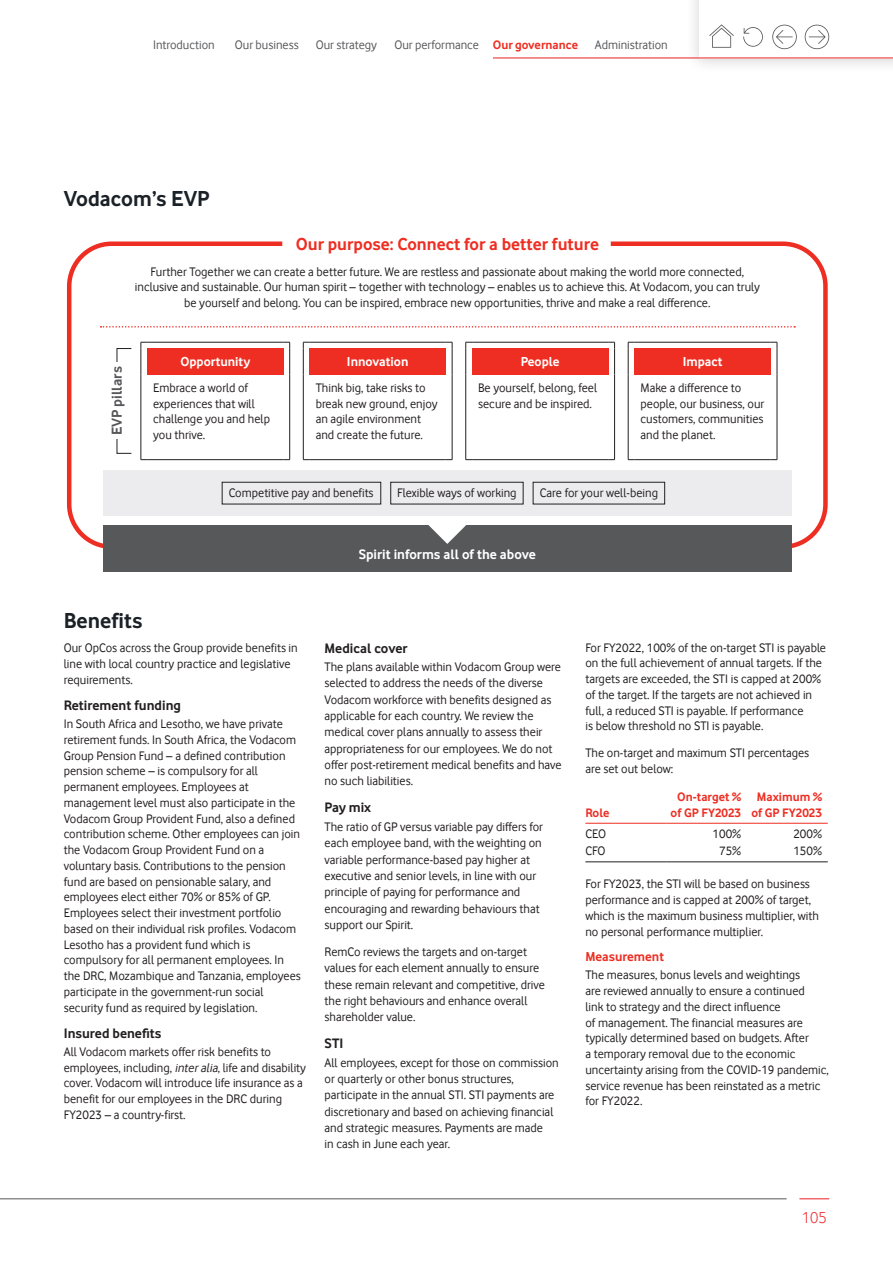
<style>
.page{position:relative;width:893px;height:1263px;background:#fff}
.page>*{position:absolute;margin:0;border:0;box-sizing:border-box;transform-origin:0 0}
.t1{font:700 22.5px "Vodafone Rg";color:#1a2127}
.t2{font:700 18px "Vodafone Rg";color:#ee2e22}
.t3{font:16.5px "Vodafone Lt";color:#ee1d23}
.t4{font:700 15px "Vodafone Rg";color:#57585a}
.t5{font:700 14.25px "Vodafone Rg";color:#231f20}
.t6{font:700 14.25px "Vodafone Rg";color:#fff}
.t7{font:700 13.5px "Vodafone Rg";color:#fff}
.t8{font:700 13.5px "Vodafone Rg";color:#ee2e22}
.t9{font:12.75px/15.8px "Vodafone Rg";color:#231f20}
.t10{font:12.75px "Vodafone Rg";color:#57585a}
.t11{font:700 12.75px/15.8px "Vodafone Rg";color:#ee2e22;text-align:center}
.s1{font-weight:700;color:#ee2e22}
.s2{font-style:italic}
</style>
<div class="page">
<div style="left:684px;top:0;width:209px;height:74px;background:#231f20;opacity:.2"></div>
<div style="left:699px;top:0;width:194px;height:58px;background:#fff"></div>
<hr style="left:493px;top:58px;width:400px;height:1px;background:#ee1d23">
<hr style="left:799px;top:1198px;width:30px;height:1px;background:#ee1d23">
<hr style="left:0;top:1198px;width:787px;height:1px;background:#57585a">
<svg style="left:772px;top:25px;width:25px;height:24px"></svg>
<svg style="left:805px;top:25px;width:24px;height:24px"></svg>
<svg style="left:743px;top:27px;width:20px;height:20px"></svg>
<svg style="left:709px;top:24px;width:25px;height:24px"></svg>
<svg style="left:66px;top:241px;width:221px;height:307px"></svg>
<svg style="left:606px;top:241px;width:222px;height:307px"></svg>
<div style="left:103px;top:525px;width:689px;height:46px;background:#57585a"></div>
<svg style="left:428px;top:525px;width:38px;height:19px"></svg>
<svg style="left:100px;top:326px;width:695px;height:2px"></svg>
<div style="left:147px;top:349px;width:136px;height:26px;background:#ee2e22"></div>
<svg style="left:141px;top:342px;width:6px;height:33px"></svg>
<hr style="left:141px;top:375px;width:1px;height:84px;background:#231f20">
<hr style="left:147px;top:342px;width:136px;height:1px;background:#231f20">
<svg style="left:283px;top:342px;width:7px;height:33px"></svg>
<hr style="left:289px;top:375px;width:1px;height:84px;background:#231f20">
<hr style="left:147px;top:459px;width:136px;height:1px;background:#231f20">
<div style="left:472px;top:349px;width:136px;height:26px;background:#ee2e22"></div>
<svg style="left:465px;top:342px;width:7px;height:33px"></svg>
<hr style="left:465px;top:375px;width:1px;height:84px;background:#231f20">
<hr style="left:472px;top:342px;width:136px;height:1px;background:#231f20">
<svg style="left:608px;top:342px;width:7px;height:33px"></svg>
<hr style="left:614px;top:375px;width:1px;height:84px;background:#231f20">
<hr style="left:472px;top:459px;width:136px;height:1px;background:#231f20">
<div style="left:310px;top:349px;width:136px;height:26px;background:#ee2e22"></div>
<svg style="left:303px;top:342px;width:7px;height:33px"></svg>
<hr style="left:303px;top:375px;width:1px;height:84px;background:#231f20">
<hr style="left:310px;top:342px;width:136px;height:1px;background:#231f20">
<svg style="left:446px;top:342px;width:7px;height:33px"></svg>
<hr style="left:452px;top:375px;width:1px;height:84px;background:#231f20">
<hr style="left:310px;top:459px;width:136px;height:1px;background:#231f20">
<div style="left:635px;top:349px;width:136px;height:26px;background:#ee2e22"></div>
<svg style="left:628px;top:342px;width:7px;height:33px"></svg>
<hr style="left:628px;top:375px;width:1px;height:84px;background:#231f20">
<hr style="left:635px;top:342px;width:136px;height:1px;background:#231f20">
<svg style="left:771px;top:342px;width:7px;height:33px"></svg>
<hr style="left:777px;top:375px;width:1px;height:84px;background:#231f20">
<hr style="left:635px;top:459px;width:136px;height:1px;background:#231f20">
<div style="left:103px;top:470px;width:689px;height:46px;background:#ececee"></div>
<div style="left:222px;top:482px;width:159px;height:22px;border:1px solid #231f20"></div>
<div style="left:391px;top:482px;width:132px;height:22px;border:1px solid #231f20"></div>
<div style="left:533px;top:482px;width:132px;height:22px;border:1px solid #231f20"></div>
<div style="left:112px;top:363px;width:10px;height:76px;background:#fff"></div>
<hr style="left:585px;top:823px;width:81px;height:1px;background:#ee2e22">
<hr style="left:585px;top:861px;width:81px;height:1px;background:#231f20">
<hr style="left:666px;top:861px;width:81px;height:1px;background:#231f20">
<hr style="left:747px;top:861px;width:81px;height:1px;background:#231f20">
<hr style="left:666px;top:823px;width:81px;height:1px;background:#ee2e22">
<hr style="left:747px;top:823px;width:81px;height:1px;background:#ee2e22">
<p class="t10" style="left:153px;top:38px;width:63px">Introduction</p>
<p class="t10" style="left:235px;top:38px;width:65px">Our business</p>
<p class="t10" style="left:316px;top:38px;width:63px">Our strategy</p>
<p class="t10" style="left:394px;top:38px;width:185px">Our performance <span class="s1">Our governance</span></p>
<p class="t10" style="left:595px;top:38px;width:74px">Administration</p>
<h1 class="t1" style="left:64px;top:186px;width:147px">Vodacom’s EVP</h1>
<h2 class="t2" style="left:296px;top:233px;width:305px">Our purpose: Connect for a better future</h2>
<p class="t9" style="left:135px;top:263px;width:626px;text-align:center">Further Together we can create a better future. We are restless and passionate about making the world more connected, inclusive and sustainable. Our human spirit – together with technology – enables us to achieve this. At Vodacom, you can truly be yourself and belong. You can be inspired, embrace new opportunities, thrive and make a real difference.</p>
<p class="t4" style="left:108px;top:435px;width:70px;rotate:-90deg">EVP pillars</p>
<p class="t7" style="left:180px;top:354px;width:71px">Opportunity</p>
<p class="t9" style="left:153px;top:380px;width:118px">Embrace a world of experiences that will challenge you and help you thrive.</p>
<p class="t7" style="left:347px;top:354px;width:63px">Innovation</p>
<p class="t9" style="left:316px;top:380px;width:123px">Think big, take risks to break new ground, enjoy an agile environment and create the future.</p>
<p class="t7" style="left:521px;top:354px;width:40px">People</p>
<p class="t9" style="left:478px;top:380px;width:121px">Be yourself, belong, feel secure and be inspired.</p>
<p class="t7" style="left:683px;top:354px;width:41px">Impact</p>
<p class="t9" style="left:641px;top:380px;width:125px">Make a difference to people, our business, our customers, communities and the planet.</p>
<p class="t9" style="left:229px;top:485px;width:146px">Competitive pay and benefits</p>
<p class="t9" style="left:397px;top:485px;width:121px">Flexible ways of working</p>
<p class="t9" style="left:540px;top:485px;width:120px">Care for your well-being</p>
<p class="t6" style="left:359px;top:546px;width:179px">Spirit informs all of the above</p>
<h1 class="t1" style="left:64px;top:607px;width:80px">Benefits</h1>
<p class="t9" style="left:64px;top:640px;width:236px">Our OpCos across the Group provide benefits in line with local country practice and legislative requirements.</p>
<p class="t5" style="left:64px;top:697px;width:119px">Retirement funding</p>
<p class="t9" style="left:64px;top:716px;width:239px">In South Africa and Lesotho, we have private retirement funds. In South Africa, the Vodacom Group Pension Fund – a defined contribution pension scheme – is compulsory for all permanent employees. Employees at management level must also participate in the Vodacom Group Provident Fund, also a defined contribution scheme. Other employees can join the Vodacom Group Provident Fund on a voluntary basis. Contributions to the pension fund are based on pensionable salary, and employees elect either 70% or 85% of GP.<br>Employees select their investment portfolio based on their individual risk profiles. Vodacom Lesotho has a provident fund which is compulsory for all permanent employees. In the DRC, Mozambique and Tanzania, employees participate in the government-run social security fund as required by legislation.</p>
<p class="t5" style="left:64px;top:1025px;width:99px">Insured benefits</p>
<p class="t9" style="left:64px;top:1044px;width:244px">All Vodacom markets offer risk benefits to employees, including, <span class="s2">interalia</span>, life and disability cover. Vodacom will introduce life insurance as a benefit for our employees in the DRC during FY2023 – a country-first.</p>
<p class="t5" style="left:325px;top:639px;width:85px">Medical cover</p>
<p class="t9" style="left:325px;top:658px;width:239px;line-height:16.4px">The plans available within Vodacom Group were selected to address the needs of the diverse Vodacom workforce with benefits designed as applicable for each country. We review the medical cover plans annually to assess their appropriateness for our employees. We do not offer post-retirement medical benefits and have no such liabilities.</p>
<p class="t5" style="left:325px;top:799px;width:48px">Pay mix</p>
<p class="t9" style="left:325px;top:818px;width:220px;line-height:16.4px">The ratio of GP versus variable pay differs for each employee band, with the weighting on variable performance-based pay higher at executive and senior levels, in line with our principle of paying for performance and encouraging and rewarding behaviours that support our Spirit.</p>
<p class="t9" style="left:325px;top:943px;width:222px;line-height:16.4px">RemCo reviews the targets and on-target values for each element annually to ensure these remain relevant and competitive, drive the right behaviours and enhance overall shareholder value.</p>
<p class="t5" style="left:325px;top:1035px;width:20px">STI</p>
<p class="t9" style="left:325px;top:1054px;width:236px;line-height:16.4px">All employees, except for those on commission or quarterly or other bonus structures, participate in the annual STI. STI payments are discretionary and based on achieving financial and strategic measures. Payments are made<br>in cash in June each year.</p>
<p class="t9" style="left:585px;top:639px;width:242px">For FY2022, 100% of the on-target STI is payable on the full achievement of annual targets. If the targets are exceeded, the STI is capped at 200% of the target. If the targets are not achieved in full, a reduced STI is payable. If performance<br>is below threshold no STI is payable.</p>
<p class="t9" style="left:585px;top:745px;width:225px">The on-target and maximum STI percentages are set out below:</p>
<p class="t11" style="left:585px;top:804px;width:26px">Role</p>
<p class="t11" style="left:671px;top:789px;width:72px">On-target % of GP FY2023</p>
<p class="t11" style="left:751px;top:789px;width:72px">Maximum % of GP FY2023</p>
<p class="t9" style="left:585px;top:826px;width:22px">CEO</p>
<p class="t9" style="left:713px;top:826px;width:30px">100%</p>
<p class="t9" style="left:793px;top:826px;width:30px">200%</p>
<p class="t9" style="left:585px;top:843px;width:22px">CFO</p>
<p class="t9" style="left:719px;top:843px;width:24px">75%</p>
<p class="t9" style="left:793px;top:843px;width:30px">150%</p>
<p class="t9" style="left:585px;top:876px;width:235px">For FY2023, the STI will be based on business performance and is capped at 200% of target, which is the maximum business multiplier, with no personal performance multiplier.</p>
<p class="t8" style="left:585px;top:949px;width:80px">Measurement</p>
<p class="t9" style="left:585px;top:967px;width:245px">The measures, bonus levels and weightings<br>are reviewed annually to ensure a continued<br>link to strategy and the direct influence<br>of management. The financial measures are typically determined based on budgets. After<br>a temporary removal due to the economic uncertainty arising from the COVID-19 pandemic, service revenue has been reinstated as a metric for FY2022.</p>
<p class="t3" style="left:802px;top:1208px;width:26px">105</p>
</div>
